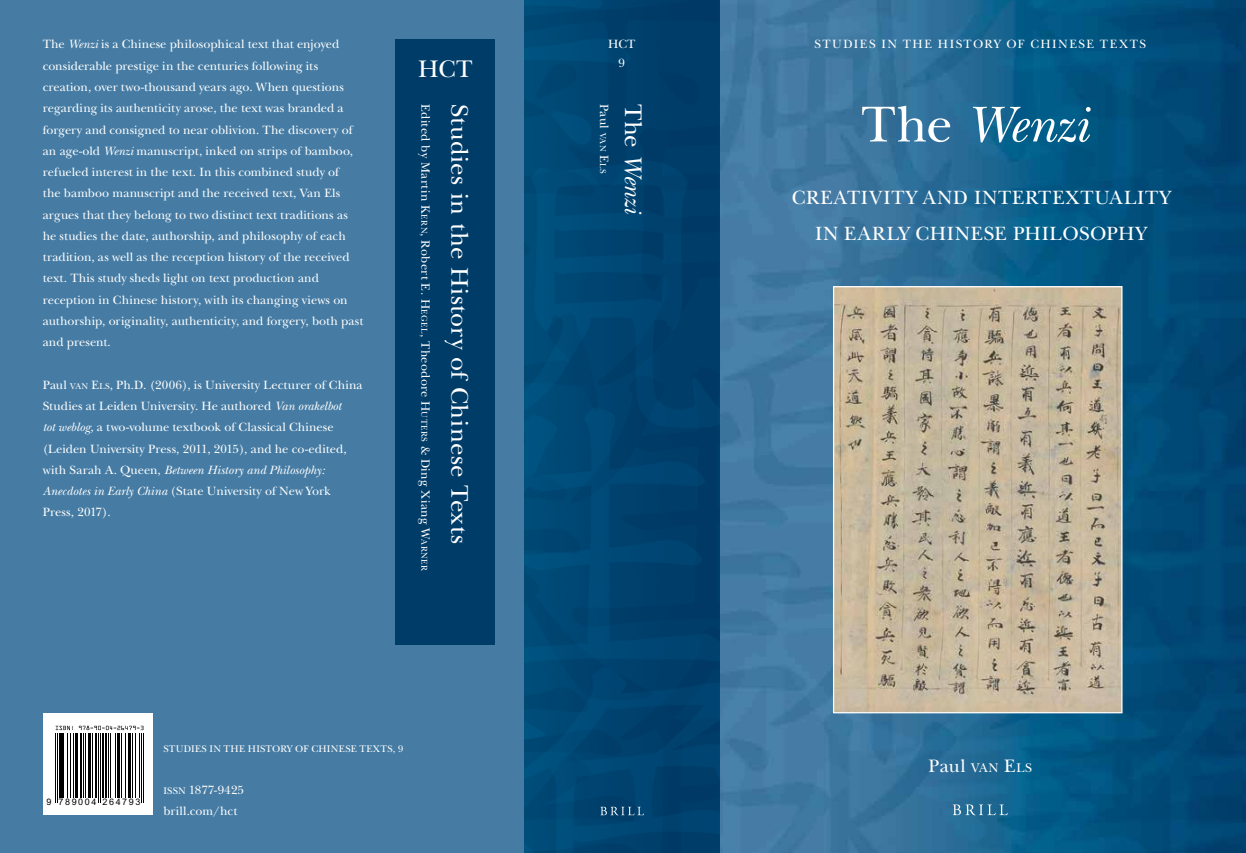
<style>
.page{position:relative;width:1246px;height:853px;background:#fff}
.page>*{position:absolute;margin:0;border:0;box-sizing:border-box;transform-origin:0 0}
.t1{font:italic 52.5px "New Baskerville";letter-spacing:-.015em;color:#fff}
.t2{font:25px "New Baskerville";letter-spacing:.015em;color:#fff}
.t3{font:italic 25px "New Baskerville";color:#fff}
.t4{font:20px/36.2px "New Baskerville";letter-spacing:.035em;color:#fff;text-align:center}
.t5{font:13.12px "New Baskerville";color:#fff}
.t6{font:12.5px/21.2px "New Baskerville";letter-spacing:.005em;color:#fff}
.t7{font:12.5px "New Baskerville";letter-spacing:.03em;color:#fff}
.t8{font:12.5px "New Baskerville";letter-spacing:.12em;color:#fff}
.t9{font:10px "New Baskerville";letter-spacing:.025em;color:#fff}
.t10{font:9px "Arial";letter-spacing:.17em;color:#000}
.t11{font:8.75px "New Baskerville";color:#fff}
.s1{font-style:italic}
.s2{font-size:8.75px}
.s3{font-style:inherit}
.s4{font-size:10px}
.s5{font-style:normal}
.s6{font-size:12.5px}
.s7{font-size:18.75px}
</style>
<div class="page">
<img style="left:719px;top:0;width:527px;height:852px">
<div style="left:0;top:0;width:549px;height:852px;background:#467ca4"></div>
<img style="left:524px;top:0;width:195px;height:852px">
<div style="left:43px;top:713px;width:110px;height:102px;background:#fff"></div>
<svg style="left:56px;top:725px;width:17px;height:4px"></svg>
<svg style="left:79px;top:725px;width:64px;height:4px"></svg>
<hr style="left:55px;top:732px;width:1px;height:70px;background:#000">
<hr style="left:57px;top:732px;width:1px;height:70px;background:#000">
<hr style="left:59px;top:732px;width:3px;height:65px;background:#000">
<hr style="left:62px;top:732px;width:2px;height:65px;background:#000">
<hr style="left:67px;top:732px;width:1px;height:65px;background:#000">
<hr style="left:70px;top:732px;width:1px;height:65px;background:#000">
<hr style="left:73px;top:732px;width:1px;height:65px;background:#000">
<hr style="left:75px;top:732px;width:2px;height:65px;background:#000">
<hr style="left:80px;top:732px;width:2px;height:65px;background:#000">
<hr style="left:83px;top:732px;width:1px;height:65px;background:#000">
<hr style="left:85px;top:732px;width:1px;height:65px;background:#000">
<hr style="left:88px;top:732px;width:3px;height:65px;background:#000">
<hr style="left:92px;top:732px;width:1px;height:65px;background:#000">
<hr style="left:95px;top:732px;width:2px;height:65px;background:#000">
<hr style="left:98px;top:732px;width:1px;height:70px;background:#000">
<hr style="left:100px;top:732px;width:1px;height:70px;background:#000">
<hr style="left:102px;top:732px;width:2px;height:65px;background:#000">
<hr style="left:105px;top:732px;width:2px;height:65px;background:#000">
<hr style="left:108px;top:732px;width:1px;height:65px;background:#000">
<hr style="left:110px;top:732px;width:1px;height:65px;background:#000">
<hr style="left:115px;top:732px;width:1px;height:65px;background:#000">
<hr style="left:117px;top:732px;width:3px;height:65px;background:#000">
<hr style="left:121px;top:732px;width:1px;height:65px;background:#000">
<hr style="left:125px;top:732px;width:1px;height:65px;background:#000">
<hr style="left:128px;top:732px;width:3px;height:65px;background:#000">
<hr style="left:132px;top:732px;width:1px;height:65px;background:#000">
<hr style="left:135px;top:732px;width:1px;height:65px;background:#000">
<hr style="left:139px;top:732px;width:1px;height:65px;background:#000">
<hr style="left:141px;top:732px;width:1px;height:70px;background:#000">
<hr style="left:143px;top:732px;width:1px;height:70px;background:#000">
<div style="left:396px;top:39px;width:99px;height:605px;background:#003c68"></div>
<img style="left:835px;top:288px;width:285px;height:423px">
<div style="left:833px;top:286px;width:289px;height:427px;border:1px solid #fff"></div>
<svg style="left:952px;top:804px;width:55px;height:11px"></svg>
<svg style="left:600px;top:806px;width:44px;height:9px"></svg>
<p class="t6" style="left:43px;top:34px;width:322px">The <span class="s1">Wenzi</span> is a Chinese philosophical text that enjoyed considerable prestige in the centuries following its creation, over two-thousand years ago. When questions regarding its authenticity arose, the text was branded a forgery and consigned to near oblivion. The discovery of an age-old <span class="s1">Wenzi</span> manuscript, inked on strips of bamboo, refueled interest in the text. In this combined study of<br>the bamboo manuscript and the received text, Van Els argues that they belong to two distinct text traditions as he studies the date, authorship, and philosophy of each tradition, as well as the reception history of the received text. This study sheds light on text production and reception in Chinese history, with its changing views on authorship, originality, authenticity, and forgery, both past and present.</p>
<p class="t6" style="left:43px;top:374px;width:321px">Paul <span class="s2">VAN</span> <span class="s3">E</span><span class="s2">LS</span>, Ph.D. (2006), is University Lecturer of China Studies at Leiden University. He authored <span class="s1">Van orakelbot<br>tot weblog</span>, a two-volume textbook of Classical Chinese (Leiden University Press, 2011, 2015), and he co-edited, with Sarah A. Queen, <span class="s1">Between History and Philosophy:<br>Anecdotes in Early China</span> (State University of New York Press, 2017).</p>
<h2 class="t2" style="left:418px;top:55px;width:56px">HCT</h2>
<p class="t7" style="left:433px;top:104px;width:468px;rotate:90deg">Edited by Martin <span class="s3">K</span><span class="s2">ERN</span>, Robert E. <span class="s3">H</span><span class="s2">EGEL</span><span class="s3">,</span> Theodore <span class="s3">H</span><span class="s2">UTERS</span> &amp; Ding Xiang <span class="s3">W</span><span class="s2">ARNER</span></p>
<h2 class="t2" style="left:474px;top:104px;width:441px;rotate:90deg">Studies in the History of Chinese Texts</h2>
<p class="t10" style="left:46px;top:795px;width:95px">9 789004 264793</p>
<p class="t9" style="left:163px;top:742px;width:241px">STUDIES IN THE HISTORY OF CHINESE TEXTS, 9</p>
<p class="t6" style="left:163px;top:779px;width:82px"><span class="s4">ISSN</span> 1877-9425 brill.com/hct</p>
<p class="t6" style="left:608px;top:34px;width:29px">HCT</p>
<p class="t8" style="left:814px;top:37px;width:333px">STUDIES IN THE HISTORY OF CHINESE TEXTS</p>
<p class="t6" style="left:618px;top:53px;width:8px">9</p>
<h2 class="t3" style="left:648px;top:104px;width:112px;rotate:90deg"><span class="s5">The</span> Wenzi</h2>
<p class="t11" style="left:608px;top:104px;width:71px;rotate:90deg"><span class="s6">Paul</span> VAN <span class="s6">E</span>LS</p>
<h1 class="t1" style="left:861px;top:94px;width:228px"><span class="s5">The</span> Wenzi</h1>
<h3 class="t4" style="left:792px;top:179px;width:380px">CREATIVITY AND INTERTEXTUALITY<br>IN EARLY CHINESE PHILOSOPHY</h3>
<p class="t5" style="left:928px;top:760px;width:105px"><span class="s7">Paul</span> VAN <span class="s7">E</span>LS</p>
</div>
